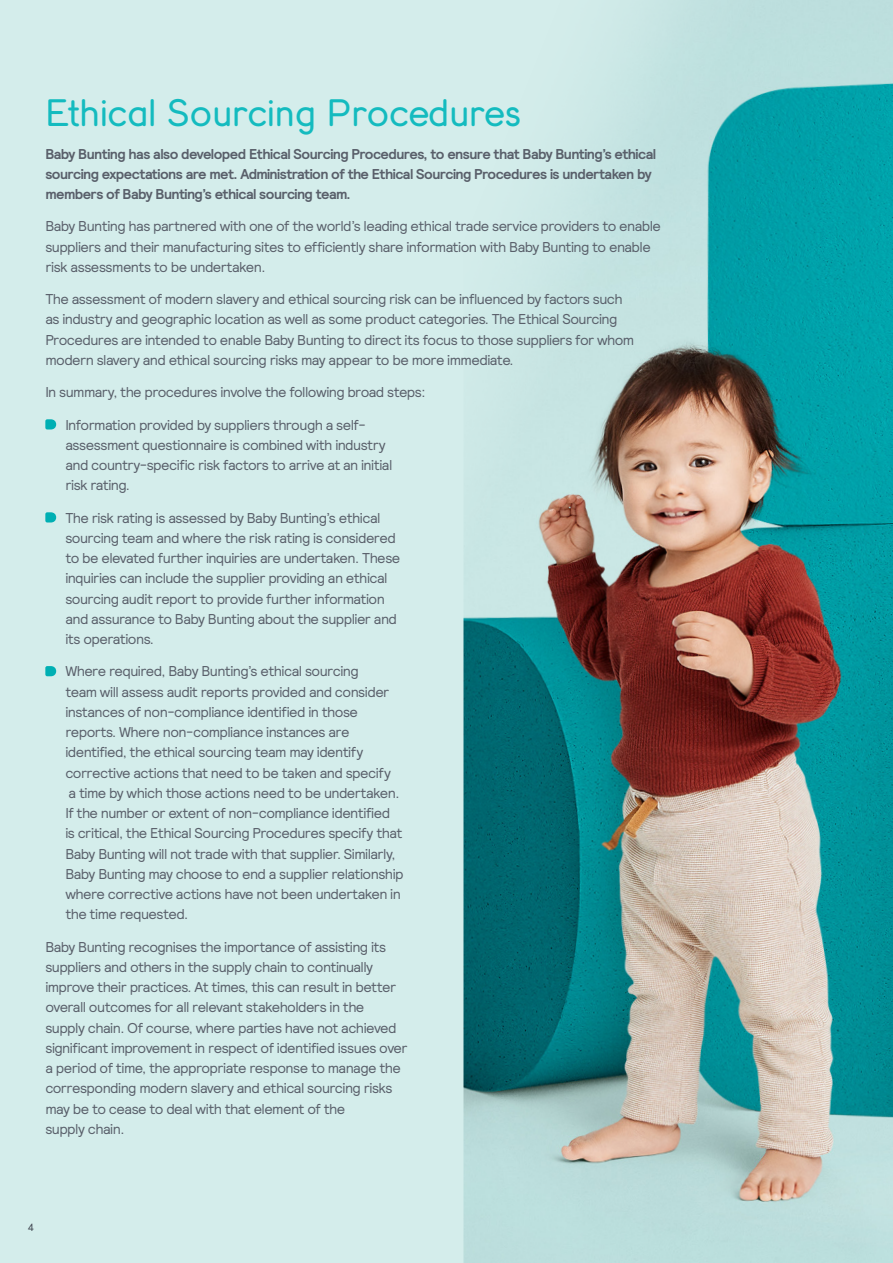
<style>
.page{position:relative;width:893px;height:1263px;background:#d4edeb}
.page>*{position:absolute;margin:0;border:0;box-sizing:border-box;transform-origin:0 0}
.t1{font:39px "BB Leroy Regular";letter-spacing:-.005em;color:#14bbbf}
.t2{font:14.25px/20.2px "Relative";letter-spacing:-.04em;color:#595f6a}
.t3{font:700 14.25px/20.2px "Relative";letter-spacing:-.04em;color:#595f6a}
.t4{font:10.5px "Relative";color:#3e444f}
</style>
<div class="page">
<img style="left:463px;top:0;width:430px;height:1263px">
<svg style="left:45px;top:419px;width:11px;height:10px"></svg>
<svg style="left:45px;top:512px;width:11px;height:10px"></svg>
<svg style="left:45px;top:666px;width:11px;height:10px"></svg>
<p class="t1" style="left:45px;top:90px;width:477px">Ethical Sourcing Procedures</p>
<p class="t3" style="left:45px;top:143px;width:612px">Baby Bunting has also developed Ethical Sourcing Procedures, to ensure that Baby Bunting’s ethical sourcing expectations are met. Administration of the Ethical Sourcing Procedures is undertaken by members of Baby Bunting’s ethical sourcing team.</p>
<p class="t2" style="left:45px;top:216px;width:617px">Baby Bunting has partnered with one of the world’s leading ethical trade service providers to enable suppliers and their manufacturing sites to efficiently share information with Baby Bunting to enable risk assessments to be undertaken.</p>
<p class="t2" style="left:45px;top:289px;width:590px">The assessment of modern slavery and ethical sourcing risk can be influenced by factors such as industry and geographic location as well as some product categories. The Ethical Sourcing Procedures are intended to enable Baby Bunting to direct its focus to those suppliers for whom modern slavery and ethical sourcing risks may appear to be more immediate.</p>
<p class="t2" style="left:45px;top:382px;width:382px">In summary, the procedures involve the following broad steps:</p>
<p class="t2" style="left:65px;top:414px;width:329px">Information provided by suppliers through a self&shy;assessment questionnaire is combined with industry and country-specific risk factors to arrive at an initial risk rating.</p>
<p class="t2" style="left:65px;top:507px;width:336px">The risk rating is assessed by Baby Bunting’s ethical sourcing team and where the risk rating is considered to be elevated further inquiries are undertaken. These inquiries can include the supplier providing an ethical sourcing audit report to provide further information and assurance to Baby Bunting about the supplier and its operations.</p>
<p class="t2" style="left:65px;top:661px;width:340px">Where required, Baby Bunting’s ethical sourcing<br>team will assess audit reports provided and consider instances of non-compliance identified in those reports. Where non-compliance instances are identified, the ethical sourcing team may identify corrective actions that need to be taken and specify<br>a time by which those actions need to be undertaken.<br>If the number or extent of non-compliance identified<br>is critical, the Ethical Sourcing Procedures specify that Baby Bunting will not trade with that supplier. Similarly, Baby Bunting may choose to end a supplier relationship where corrective actions have not been undertaken in the time requested.</p>
<p class="t2" style="left:45px;top:936px;width:364px">Baby Bunting recognises the importance of assisting its suppliers and others in the supply chain to continually improve their practices. At times, this can result in better overall outcomes for all relevant stakeholders in the<br>supply chain. Of course, where parties have not achieved significant improvement in respect of identified issues over a period of time, the appropriate response to manage the corresponding modern slavery and ethical sourcing risks may be to cease to deal with that element of the<br>supply chain.</p>
<p class="t4" style="left:28px;top:1220px;width:8px">4</p>
</div>
